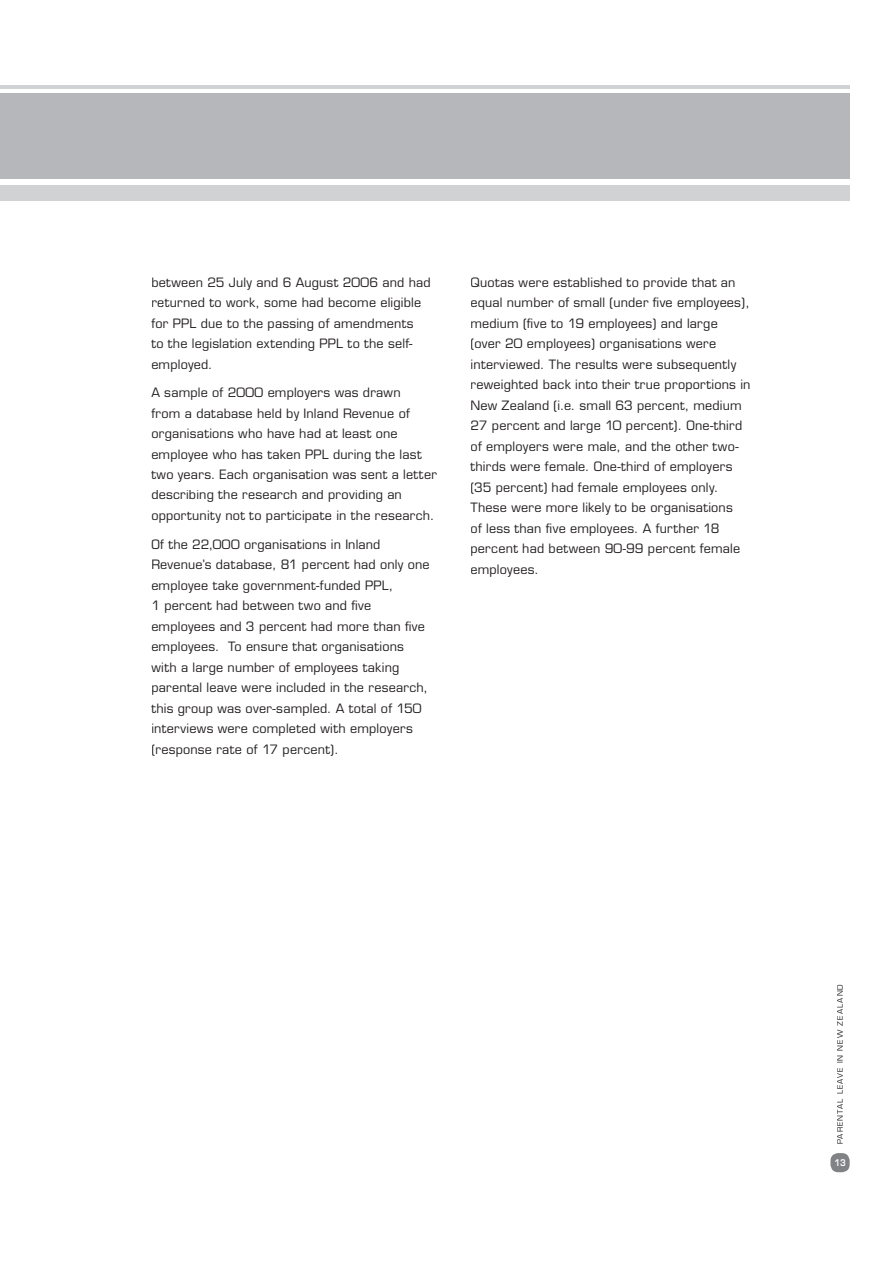
<style>
.page{position:relative;width:893px;height:1263px;background:#fff}
.page>*{position:absolute;margin:0;border:0;box-sizing:border-box;transform-origin:0 0}
.t1{font:12.6px/20.4px "Eurostile";letter-spacing:.015em;color:#231f20}
.t2{font:600 9px "Eurostile";color:#fff;scale:.9 1}
.t3{font:7.5px "Eurostile";letter-spacing:.145em;color:#231f20}
</style>
<div class="page">
<div style="left:0;top:185px;width:850px;height:15px;background:#d1d2d4"></div>
<div style="left:831px;top:1153px;width:19px;height:19px;background:#808285;border-radius:8px"></div>
<div style="left:0;top:94px;width:850px;height:85px;background:#b6b7bb"></div>
<hr style="left:0;top:85px;width:850px;height:3px;background:#d1d2d4">
<p class="t1" style="left:151px;top:272px;width:281px">between 25 July and 6 August 2006 and had returned to work, some had become eligible for PPL due to the passing of amendments<br>to the legislation extending PPL to the self&shy;employed.</p>
<p class="t1" style="left:151px;top:382px;width:287px">A sample of 2000 employers was drawn<br>from a database held by Inland Revenue of organisations who have had at least one employee who has taken PPL during the last two years. Each organisation was sent a letter describing the research and providing an opportunity not to participate in the research.</p>
<p class="t1" style="left:151px;top:534px;width:280px">Of the 22,000 organisations in Inland Revenue’s database, 81 percent had only one employee take government-funded PPL,<br>1 percent had between two and five employees and 3 percent had more than five employees. To ensure that organisations with a large number of employees taking parental leave were included in the research, this group was over-sampled. A total of 150 interviews were completed with employers (response rate of 17 percent).</p>
<p class="t1" style="left:471px;top:272px;width:281px">Quotas were established to provide that an equal number of small (under five employees), medium (five to 19 employees) and large (over 20 employees) organisations were interviewed. The results were subsequently reweighted back into their true proportions in New Zealand (i.e. small 63 percent, medium 27 percent and large 10 percent). One-third of employers were male, and the other two&shy;thirds were female. One-third of employers (35 percent) had female employees only.<br>These were more likely to be organisations<br>of less than five employees. A further 18 percent had between 90-99 percent female employees.</p>
<p class="t3" style="left:836px;top:1144px;width:162px;rotate:-90deg">PARENTAL LEAVE IN NEW ZEALAND</p>
<p class="t2" style="left:834px;top:1157px;width:14px">13</p>
</div>
